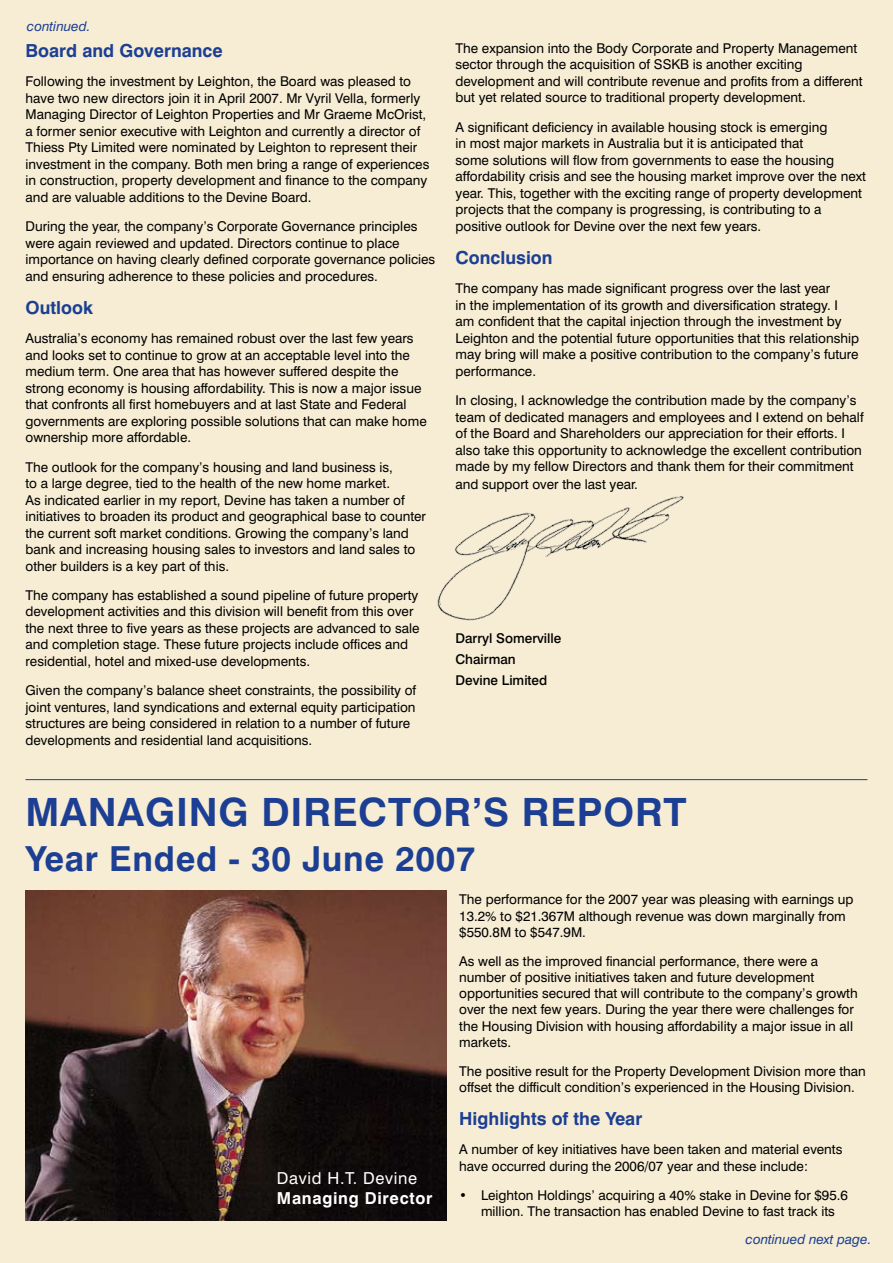
<style>
.page{position:relative;width:893px;height:1263px;background:#f7edd4}
.page>*{position:absolute;margin:0;border:0;box-sizing:border-box;transform-origin:0 0}
.t1{font:700 39px "Swiss 721 BT";letter-spacing:.02em;color:#1c3f94}
.t2{font:700 34.5px "Swiss 721 BT";letter-spacing:.02em;color:#1c3f94}
.t3{font:700 18px "Swiss 721 BT";color:#1c3f94}
.t4{font:700 16.5px "Swiss 721 BT";letter-spacing:.04em;color:#fff}
.t5{font:16.5px "Swiss 721 BT";letter-spacing:.04em;color:#fff}
.t6{font:13.5px/16.5px "Swiss 721 BT";color:#000}
.t7{font:500 13.5px/21px "Swiss 721 BT";color:#000}
.t8{font:italic 13.5px "Swiss 721 BT";color:#1c3f94}
</style>
<div class="page">
<hr style="left:26px;top:779px;width:841px;height:1px;background:#1c3f94">
<img style="left:26px;top:890px;width:420px;height:330px">
<img style="left:437px;top:496px;width:247px;height:125px">
<p class="t8" style="left:27px;top:18px;width:65px">continued.</p>
<h3 class="t3" style="left:26px;top:40px;width:199px">Board and Governance</h3>
<p class="t6" style="left:26px;top:73px;width:405px">Following the investment by Leighton, the Board was pleased to have two new directors join it in April 2007. Mr Vyril Vella, formerly Managing Director of Leighton Properties and Mr Graeme McOrist, a former senior executive with Leighton and currently a director of Thiess Pty Limited were nominated by Leighton to represent their investment in the company. Both men bring a range of experiences in construction, property development and finance to the company and are valuable additions to the Devine Board.</p>
<p class="t6" style="left:26px;top:218px;width:411px">During the year, the company’s Corporate Governance principles were again reviewed and updated. Directors continue to place importance on having clearly defined corporate governance policies and ensuring adherence to these policies and procedures.</p>
<h3 class="t3" style="left:26px;top:297px;width:69px">Outlook</h3>
<p class="t6" style="left:26px;top:330px;width:403px">Australia’s economy has remained robust over the last few years and looks set to continue to grow at an acceptable level into the medium term. One area that has however suffered despite the strong economy is housing affordability. This is now a major issue that confronts all first homebuyers and at last State and Federal governments are exploring possible solutions that can make home ownership more affordable.</p>
<p class="t6" style="left:26px;top:458px;width:402px">The outlook for the company’s housing and land business is,<br>to a large degree, tied to the health of the new home market.<br>As indicated earlier in my report, Devine has taken a number of initiatives to broaden its product and geographical base to counter the current soft market conditions. Growing the company’s land bank and increasing housing sales to investors and land sales to other builders is a key part of this.</p>
<p class="t6" style="left:26px;top:587px;width:396px">The company has established a sound pipeline of future property development activities and this division will benefit from this over the next three to five years as these projects are advanced to sale and completion stage. These future projects include offices and residential, hotel and mixed-use developments.</p>
<p class="t6" style="left:26px;top:682px;width:392px">Given the company’s balance sheet constraints, the possibility of joint ventures, land syndications and external equity participation structures are being considered in relation to a number of future developments and residential land acquisitions.</p>
<p class="t6" style="left:455px;top:40px;width:409px">The expansion into the Body Corporate and Property Management sector through the acquisition of SSKB is another exciting development and will contribute revenue and profits from a different but yet related source to traditional property development.</p>
<p class="t6" style="left:455px;top:118px;width:412px">A significant deficiency in available housing stock is emerging<br>in most major markets in Australia but it is anticipated that<br>some solutions will flow from governments to ease the housing affordability crisis and see the housing market improve over the next year. This, together with the exciting range of property development projects that the company is progressing, is contributing to a positive outlook for Devine over the next few years.</p>
<h3 class="t3" style="left:455px;top:247px;width:99px">Conclusion</h3>
<p class="t6" style="left:455px;top:280px;width:405px">The company has made significant progress over the last year<br>in the implementation of its growth and diversification strategy. I am confident that the capital injection through the investment by Leighton and the potential future opportunities that this relationship may bring will make a positive contribution to the company’s future performance.</p>
<p class="t6" style="left:455px;top:392px;width:410px">In closing, I acknowledge the contribution made by the company’s team of dedicated managers and employees and I extend on behalf of the Board and Shareholders our appreciation for their efforts. I also take this opportunity to acknowledge the excellent contribution made by my fellow Directors and thank them for their commitment</p>
<p class="t6" style="left:455px;top:476px;width:184px">and support over the last year.</p>
<p class="t7" style="left:455px;top:627px;width:107px">Darryl Somerville<br>Chairman<br>Devine Limited</p>
<h1 class="t1" style="left:26px;top:789px;width:663px">managing director’s report</h1>
<h2 class="t2" style="left:26px;top:838px;width:452px">Year Ended - 30 June 2007</h2>
<p class="t6" style="left:459px;top:891px;width:396px">The performance for the 2007 year was pleasing with earnings up<br>13.2% to $21.367M although revenue was down marginally from $550.8M to $547.9M.</p>
<p class="t6" style="left:459px;top:953px;width:400px">As well as the improved financial performance, there were a number of positive initiatives taken and future development opportunities secured that will contribute to the company’s growth over the next few years. During the year there were challenges for the Housing Division with housing affordability a major issue in all markets.</p>
<p class="t6" style="left:459px;top:1063px;width:408px">The positive result for the Property Development Division more than offset the difficult condition’s experienced in the Housing Division.</p>
<h3 class="t3" style="left:459px;top:1108px;width:185px">Highlights of the Year</h3>
<p class="t6" style="left:459px;top:1141px;width:385px">A number of key initiatives have been taken and material events have occurred during the 2006/07 year and these include:</p>
<p class="t6" style="left:481px;top:1186px;width:368px;text-indent:-22px">• Leighton Holdings’ acquiring a 40% stake in Devine for $95.6 million. The transaction has enabled Devine to fast track its</p>
<p class="t5" style="left:277px;top:1168px;width:142px">David H.T. Devine</p>
<p class="t4" style="left:277px;top:1187px;width:157px">Managing Director</p>
<p class="t8" style="left:746px;top:1231px;width:127px">continued next page.</p>
</div>
